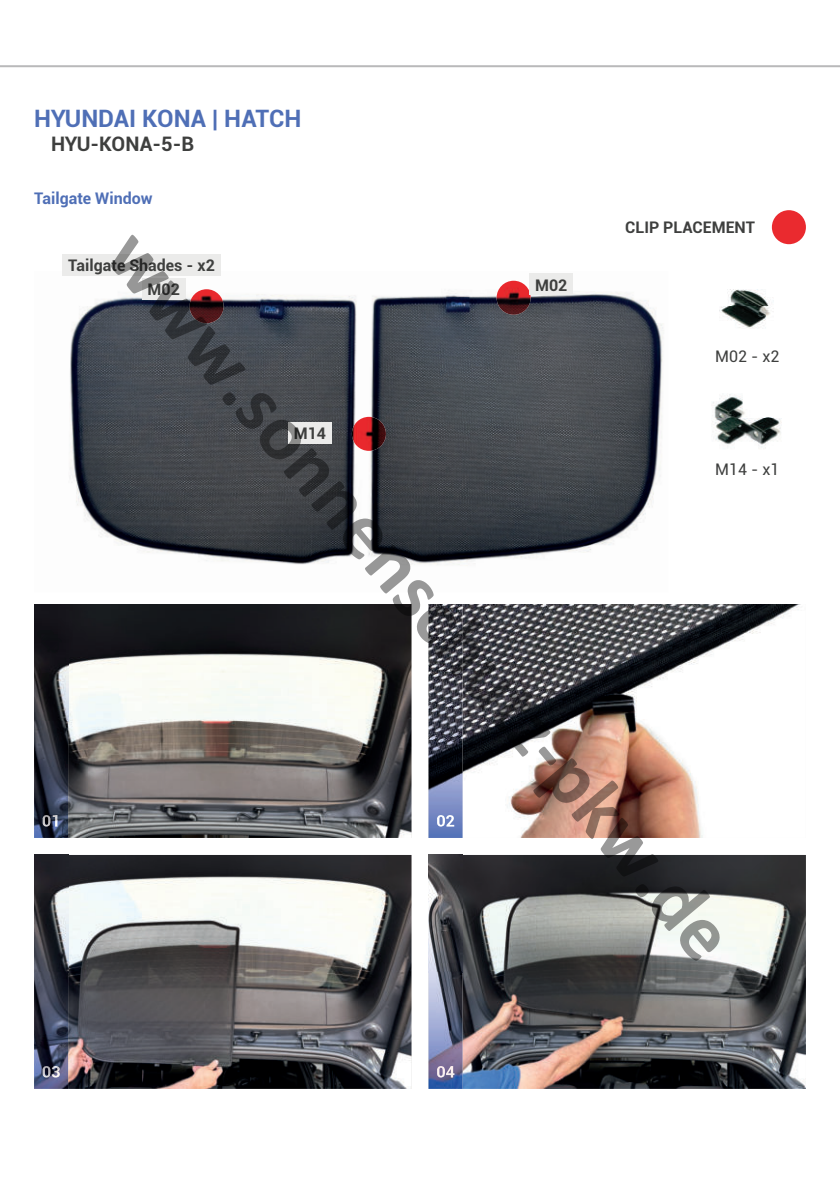
<style>
.page{position:relative;width:840px;height:1191px;background:#fff}
.page>*{position:absolute;margin:0;border:0;box-sizing:border-box;transform-origin:0 0}
.t1{font:700 80px "Calibri";color:rgb(0 0 0/.4)}
.t2{font:700 24px "Roboto";color:#4f6fb6}
.t3{font:700 20px "Roboto";letter-spacing:-.015em;color:#3e3f3e}
.t4{font:700 16px "Roboto";color:#3e3f3e}
.t5{font:700 16px "Roboto";color:#4f6fb6}
.t6{font:16px "Roboto";color:#3e3f3e}
</style>
<div class="page">
<img style="left:62px;top:271px;width:602px;height:294px">
<img style="left:68px;top:604px;width:343px;height:234px">
<img style="left:68px;top:855px;width:343px;height:234px">
<img style="left:462px;top:604px;width:339px;height:234px">
<img style="left:462px;top:855px;width:343px;height:234px">
<div style="left:771px;top:210px;width:34px;height:34px;background:#ea2a2f;border-radius:50%"></div>
<div style="left:62px;top:254px;width:158px;height:21px;background:#ebebea"></div>
<img style="left:712px;top:289px;width:70px;height:160px">
<img style="left:189px;top:289px;width:34px;height:34px;border-radius:17px">
<div style="left:142px;top:278px;width:43px;height:21px;background:#ebebea"></div>
<img style="left:496px;top:281px;width:34px;height:34px;border-radius:17px">
<div style="left:529px;top:274px;width:44px;height:21px;background:#ebebea"></div>
<hr style="left:0;top:65px;width:839px;height:2px;background:#b9b9ba">
<img style="left:351px;top:417px;width:35px;height:34px;border-radius:17px">
<div style="left:288px;top:422px;width:43px;height:21px;background:#ebebea"></div>
<img style="left:34px;top:604px;width:34px;height:234px">
<img style="left:43px;top:815px;width:14px;height:11px">
<img style="left:34px;top:855px;width:34px;height:234px">
<img style="left:43px;top:1066px;width:17px;height:11px">
<img style="left:428px;top:604px;width:34px;height:234px">
<img style="left:437px;top:815px;width:17px;height:11px">
<img style="left:428px;top:855px;width:34px;height:234px">
<img style="left:437px;top:1066px;width:17px;height:11px">
<h2 class="t2" style="left:34px;top:109px;width:269px">HYUNDAI KONA | HATCH</h2>
<p class="t3" style="left:51px;top:136px;width:144px">HYU-KONA-5-B</p>
<p class="t5" style="left:34px;top:192px;width:120px">Tailgate Window</p>
<p class="t4" style="left:625px;top:221px;width:131px">CLIP PLACEMENT</p>
<h1 class="t1" style="left:149px;top:219px;width:927px;rotate:50deg">www.sonnenschutz-pkw.de</h1>
<p class="t4" style="left:68px;top:259px;width:148px">Tailgate Shades - x2</p>
<p class="t4" style="left:147px;top:283px;width:34px">M02</p>
<p class="t4" style="left:535px;top:278px;width:34px">M02</p>
<p class="t6" style="left:714px;top:347px;width:66px">M02 - x2</p>
<p class="t4" style="left:293px;top:427px;width:34px">M14</p>
<p class="t6" style="left:714px;top:460px;width:66px">M14 - x1</p>
</div>
